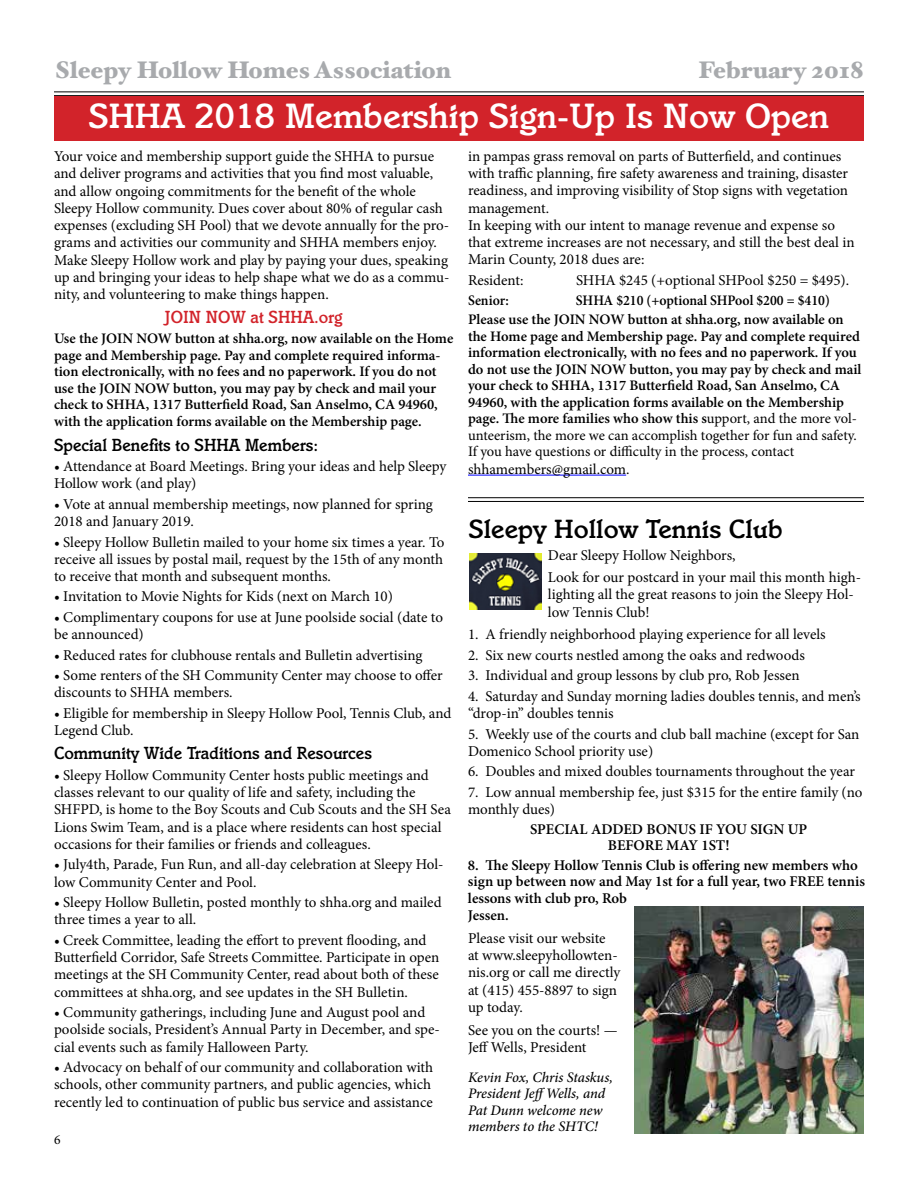
<style>
.page{position:relative;width:918px;height:1188px;background:#fff}
.page>*{position:absolute;margin:0;border:0;box-sizing:border-box;transform-origin:0 0}
.t1{font:500 36px "Italia";color:#fff}
.t2{font:500 27px "Italia";color:#000}
.t3{font:900 24px "Hoefler Text";color:#a8aaad}
.t4{font:500 18px "Italia";color:#000;scale:.95 1}
.t5{font:500 18px "Italia";color:#d2232a;scale:.95 1}
.t6{font:15px/17.2px "Minion Pro";color:#000}
.t7{font:600 14.85px/16.8px "Minion Pro";color:#000;text-align:center}
.t8{font:600 14.55px/16.5px "Minion Pro";color:#000}
.t9{font:600 14.55px/19.8px "Minion Pro";color:#000;scale:.95 1}
.t10{font:italic 500 14.55px/16.5px "Minion Pro";letter-spacing:-.005em;color:#000}
.t11{font:13.5px "Minion Pro";color:#000}
.s1{font-weight:400}
</style>
<div class="page">
<hr style="left:54px;top:92px;width:810px;height:1px;background:#000">
<hr style="left:54px;top:95px;width:810px;height:1px;background:#000">
<img style="left:470px;top:554px;width:72px;height:56px">
<hr style="left:468px;top:497px;width:396px;height:1px;background:#000">
<hr style="left:468px;top:501px;width:396px;height:1px;background:#000">
<hr style="left:468px;top:475px;width:158px;height:1px;background:#00f">
<div style="left:54px;top:96px;width:810px;height:44px;background:#d2232a"></div>
<img style="left:634px;top:906px;width:230px;height:228px">
<h3 class="t3" style="left:54px;top:56px;width:398px">Sleepy Hollow Homes Association</h3>
<h3 class="t3" style="left:698px;top:56px;width:167px">February 2018</h3>
<h1 class="t1" style="left:89px;top:94px;width:742px">SHHA 2018 Membership Sign-Up Is Now Open</h1>
<p class="t6" style="left:54px;top:148px;width:397px">Your voice and membership support guide the SHHA to pursue and deliver programs and activities that you find most valuable, and allow ongoing commitments for the benefit of the whole Sleepy Hollow community. Dues cover about 80% of regular cash expenses (excluding SH Pool) that we devote annually for the pro&shy;grams and activities our community and SHHA members enjoy.<br>Make Sleepy Hollow work and play by paying your dues, speaking up and bringing your ideas to help shape what we do as a commu&shy;nity, and volunteering to make things happen.</p>
<p class="t5" style="left:165px;top:307px;width:189px">JOIN NOW at SHHA.org</p>
<p class="t8" style="left:54px;top:330px;width:401px">Use the JOIN NOW button at shha.org, now available on the Home page and Membership page. Pay and complete required informa&shy;tion electronically, with no fees and no paperwork. If you do not use the JOIN NOW button, you may pay by check and mail your check to SHHA, 1317 Butterfield Road, San Anselmo, CA 94960, with the application forms available on the Membership page.</p>
<p class="t4" style="left:54px;top:434px;width:280px">Special Benefits to SHHA Members:</p>
<p class="t6" style="left:54px;top:458px;width:394px">• Attendance at Board Meetings. Bring your ideas and help Sleepy<br>Hollow work (and play)</p>
<p class="t6" style="left:54px;top:495px;width:380px">• Vote at annual membership meetings, now planned for spring<br>2018 and January 2019.</p>
<p class="t6" style="left:54px;top:533px;width:392px;text-align:justify">• Sleepy Hollow Bulletin mailed to your home six times a year. To receive all issues by postal mail, request by the 15th of any month to receive that month and subsequent months.</p>
<p class="t6" style="left:54px;top:588px;width:341px">• Invitation to Movie Nights for Kids (next on March 10)</p>
<p class="t6" style="left:54px;top:609px;width:391px">• Complimentary coupons for use at June poolside social (date to be announced)</p>
<p class="t6" style="left:54px;top:646px;width:370px">• Reduced rates for clubhouse rentals and Bulletin advertising</p>
<p class="t6" style="left:54px;top:667px;width:390px">• Some renters of the SH Community Center may choose to offer discounts to SHHA members.</p>
<p class="t6" style="left:54px;top:705px;width:399px">• Eligible for membership in Sleepy Hollow Pool, Tennis Club, and<br>Legend Club.</p>
<p class="t4" style="left:54px;top:743px;width:336px">Community Wide Traditions and Resources</p>
<p class="t6" style="left:54px;top:767px;width:398px">• Sleepy Hollow Community Center hosts public meetings and classes relevant to our quality of life and safety, including the SHFPD, is home to the Boy Scouts and Cub Scouts and the SH Sea Lions Swim Team, and is a place where residents can host special occasions for their families or friends and colleagues.</p>
<p class="t6" style="left:54px;top:856px;width:391px">• July4th, Parade, Fun Run, and all-day celebration at Sleepy Hol&shy;low Community Center and Pool.</p>
<p class="t6" style="left:54px;top:894px;width:389px">• Sleepy Hollow Bulletin, posted monthly to shha.org and mailed three times a year to all.</p>
<p class="t6" style="left:54px;top:932px;width:387px">• Creek Committee, leading the effort to prevent flooding, and Butterfield Corridor, Safe Streets Committee. Participate in open meetings at the SH Community Center, read about both of these committees at shha.org, and see updates in the SH Bulletin.</p>
<p class="t6" style="left:54px;top:1004px;width:387px">• Community gatherings, including June and August pool and poolside socials, President’s Annual Party in December, and spe&shy;cial events such as family Halloween Party.</p>
<p class="t6" style="left:54px;top:1059px;width:381px">• Advocacy on behalf of our community and collaboration with schools, other community partners, and public agencies, which recently led to continuation of public bus service and assistance</p>
<p class="t11" style="left:54px;top:1130px;width:8px">6</p>
<p class="t6" style="left:468px;top:148px;width:388px">in pampas grass removal on parts of Butterfield, and continues with traffic planning, fire safety awareness and training, disaster readiness, and improving visibility of Stop signs with vegetation management.<br>In keeping with our intent to manage revenue and expense so that extreme increases are not necessary, and still the best deal in Marin County, 2018 dues are:</p>
<p class="t6" style="left:468px;top:272px;width:57px">Resident:</p>
<p class="t6" style="left:576px;top:272px;width:275px">SHHA $245 (+optional SHPool $250 = $495).</p>
<p class="t9" style="left:468px;top:290px;width:45px">Senior:</p>
<p class="t9" style="left:468px;top:290px;width:397px;text-indent:108px">SHHA $210 (+optional SHPool $200 = $410)<br>Please use the JOIN NOW button at shha.org, now available on</p>
<p class="t8" style="left:468px;top:328px;width:395px">the Home page and Membership page. Pay and complete required information electronically, with no fees and no paperwork. If you do not use the JOIN NOW button, you may pay by check and mail your check to SHHA, 1317 Butterfield Road, San Anselmo, CA 94960, with the application forms available on the Membership page. The more families who show this s<span class="s1">upport, and the more vol&shy;unteerism, the more we can accomplish together for fun and safety.<br>If you have questions or difficulty in the process, contact</span></p>
<p class="t6" style="left:468px;top:460px;width:163px">shhamembers@gmail.com.</p>
<h2 class="t2" style="left:469px;top:513px;width:316px">Sleepy Hollow Tennis Club</h2>
<p class="t6" style="left:548px;top:543px;width:315px;line-height:22.6px">Dear Sleepy Hollow Neighbors,<br>Look for our postcard in your mail this month high-</p>
<p class="t6" style="left:548px;top:586px;width:307px">lighting all the great reasons to join the Sleepy Hol&shy;low Tennis Club!</p>
<p class="t6" style="left:468px;top:626px;width:359px">1. A friendly neighborhood playing experience for all levels</p>
<p class="t6" style="left:468px;top:646px;width:338px">2. Six new courts nestled among the oaks and redwoods</p>
<p class="t6" style="left:468px;top:667px;width:333px">3. Individual and group lessons by club pro, Rob Jessen</p>
<p class="t6" style="left:468px;top:687px;width:394px">4. Saturday and Sunday morning ladies doubles tennis, and men’s “drop-in” doubles tennis</p>
<p class="t6" style="left:468px;top:725px;width:393px">5. Weekly use of the courts and club ball machine (except for San<br>Domenico School priority use)</p>
<p class="t6" style="left:468px;top:763px;width:389px">6. Doubles and mixed doubles tournaments throughout the year</p>
<p class="t6" style="left:468px;top:783px;width:396px">7. Low annual membership fee, just $315 for the entire family (no monthly dues)</p>
<p class="t7" style="left:530px;top:821px;width:279px">SPECIAL ADDED BONUS IF YOU SIGN UP<br>BEFORE MAY 1ST!</p>
<p class="t7" style="left:468px;top:857px;width:399px;text-align:left">8. The Sleepy Hollow Tennis Club is offering new members who sign up between now and May 1st for a full year, two FREE tennis lessons with club pro, Rob<br>Jessen.</p>
<p class="t6" style="left:468px;top:930px;width:154px">Please visit our website<br>at www.sleepyhollowten&shy;nis.org or call me directly at (415) 455-8897 to sign up today.</p>
<p class="t6" style="left:468px;top:1021px;width:151px">See you on the courts! —<br>Jeff Wells, President</p>
<p class="t10" style="left:468px;top:1069px;width:146px">Kevin Fox, Chris Staskus,<br>President JeffWells, and<br>Pat Dunn welcome new members to the SHTC!</p>
</div>
